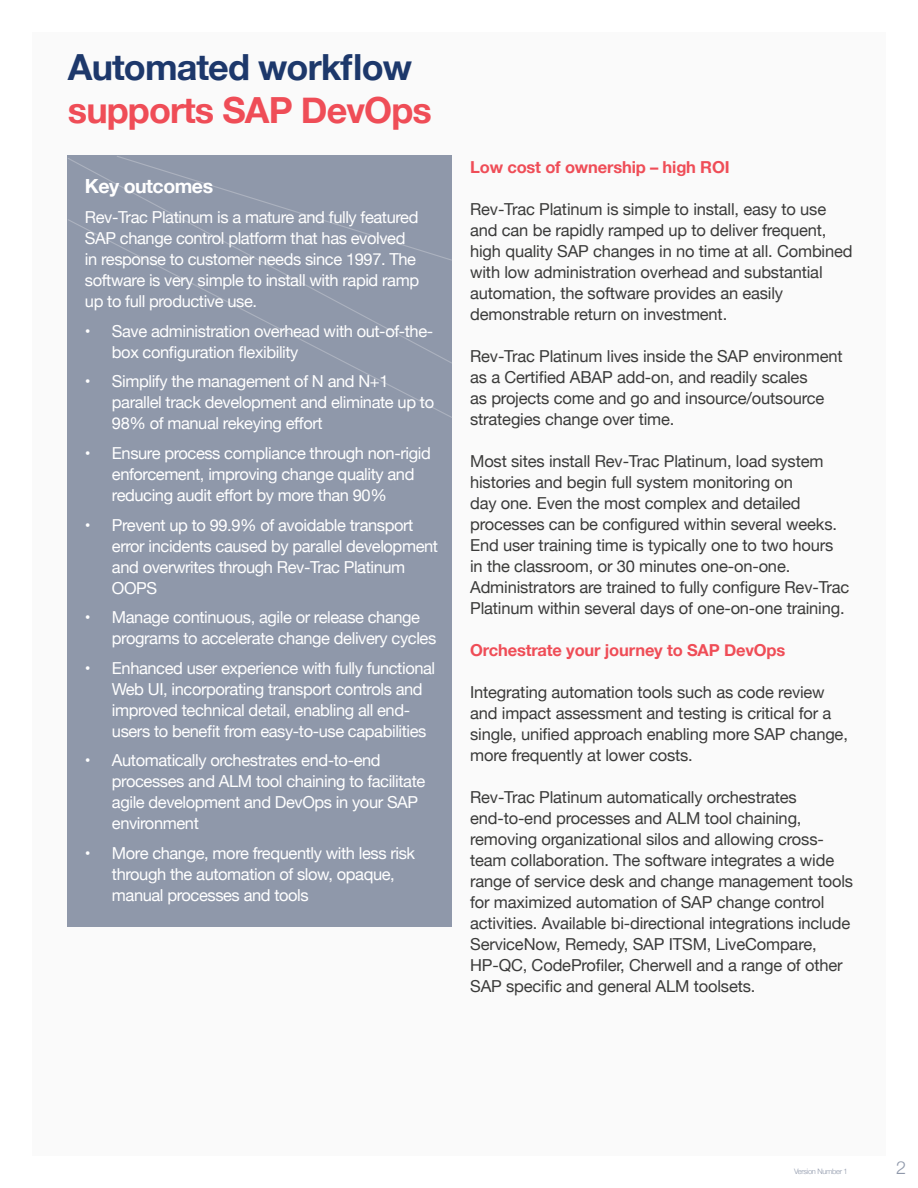
<style>
.page{position:relative;width:918px;height:1188px;background:#fff}
.page>*{position:absolute;margin:0;border:0;box-sizing:border-box;transform-origin:0 0}
.t1{font:700 36px/43.2px "Helvetica Neue";letter-spacing:-.025em;color:#1d386b}
.Pullout_white{font:700 19.5px "Helvetica Neue";letter-spacing:-.025em;color:#fff}
.t2{font:300 18px "Helvetica Neue";color:#8f98aa}
.Body_Copy_Bec{font:16.5px/21px "Helvetica Neue";letter-spacing:-.01em;color:#3b3b3a}
.Pullout_white-2{font:16.5px/21px "Helvetica Neue";letter-spacing:-.025em;color:#fff}
.Body_Copy_Bec-2{font:700 16.5px "Helvetica Neue";letter-spacing:-.01em;color:#ef4d57}
.t3{font:300 7.5px "Helvetica Neue";letter-spacing:-.04em;color:#8f98aa}
.s1{color:#ef4d57}
</style>
<div class="page">
<div style="left:32px;top:32px;width:854px;height:1124px;background:#fafafa"></div>
<div style="left:68px;top:156px;width:384px;height:771px;background:#8f98aa"></div>
<svg style="left:67px;top:157px;width:250px;height:61px"></svg>
<svg style="left:67px;top:218px;width:385px;height:201px"></svg>
<h3 class="t1" style="left:68px;top:47px;width:365px">Automated workflow <span class="s1">supports SAP DevOps</span></h3>
<p class="Pullout_white" style="left:85px;top:171px;width:130px">Key outcomes</p>
<p class="Pullout_white-2" style="left:85px;top:208px;width:336px">Rev-Trac Platinum is a mature and fully featured SAP change control platform that has evolved in response to customer needs since 1997. The software is very simple to install with rapid ramp up to full productive use.</p>
<p class="Pullout_white-2" style="left:112px;top:321px;width:323px;text-indent:-27px">• Save administration overhead with out-of-the&shy;box configuration flexibility</p>
<p class="Pullout_white-2" style="left:112px;top:372px;width:324px;text-indent:-27px">• Simplify the management of N and N+1 parallel track development and eliminate up to<br>98% of manual rekeying effort</p>
<p class="Pullout_white-2" style="left:112px;top:443px;width:320px;text-indent:-27px">• Ensure process compliance through non-rigid enforcement, improving change quality and reducing audit effort by more than 90%</p>
<p class="Pullout_white-2" style="left:112px;top:515px;width:328px;text-indent:-27px">• Prevent up to 99.9% of avoidable transport error incidents caused by parallel development and overwrites through Rev-Trac Platinum OOPS</p>
<p class="Pullout_white-2" style="left:112px;top:608px;width:326px;text-indent:-27px">• Manage continuous, agile or release change programs to accelerate change delivery cycles</p>
<p class="Pullout_white-2" style="left:112px;top:658px;width:325px;text-indent:-27px">• Enhanced user experience with fully functional Web UI, incorporating transport controls and improved technical detail, enabling all end&shy;users to benefit from easy-to-use capabilities</p>
<p class="Pullout_white-2" style="left:112px;top:751px;width:315px;text-indent:-27px">• Automatically orchestrates end-to-end processes and ALM tool chaining to facilitate agile development and DevOps in your SAP environment</p>
<p class="Pullout_white-2" style="left:112px;top:844px;width:305px;text-indent:-27px">• More change, more frequently with less risk through the automation of slow, opaque, manual processes and tools</p>
<p class="Body_Copy_Bec-2" style="left:470px;top:154px;width:261px">Low cost of ownership – high ROI</p>
<p class="Body_Copy_Bec" style="left:470px;top:199px;width:384px">Rev-Trac Platinum is simple to install, easy to use and can be rapidly ramped up to deliver frequent, high quality SAP changes in no time at all. Combined with low administration overhead and substantial automation, the software provides an easily demonstrable return on investment.</p>
<p class="Body_Copy_Bec" style="left:470px;top:346px;width:374px">Rev-Trac Platinum lives inside the SAP environment as a Certified ABAP add-on, and readily scales<br>as projects come and go and insource/outsource strategies change over time.</p>
<p class="Body_Copy_Bec" style="left:470px;top:451px;width:381px">Most sites install Rev-Trac Platinum, load system histories and begin full system monitoring on<br>day one. Even the most complex and detailed processes can be configured within several weeks.<br>End user training time is typically one to two hours in the classroom, or 30 minutes one-on-one.<br>Administrators are trained to fully configure Rev-Trac Platinum within several days of one-on-one training.</p>
<p class="Body_Copy_Bec-2" style="left:470px;top:637px;width:317px">Orchestrate your journey to SAP DevOps</p>
<p class="Body_Copy_Bec" style="left:470px;top:682px;width:379px">Integrating automation tools such as code review and impact assessment and testing is critical for a single, unified approach enabling more SAP change, more frequently at lower costs.</p>
<p class="Body_Copy_Bec" style="left:470px;top:787px;width:384px">Rev-Trac Platinum automatically orchestrates end-to-end processes and ALM tool chaining, removing organizational silos and allowing cross&shy;team collaboration. The software integrates a wide range of service desk and change management tools for maximized automation of SAP change control activities. Available bi-directional integrations include ServiceNow, Remedy, SAP ITSM, LiveCompare, HP-QC, CodeProfiler, Cherwell and a range of other SAP specific and general ALM toolsets.</p>
<p class="t3" style="left:794px;top:1166px;width:55px">Version Number 1</p>
<p class="t2" style="left:896px;top:1154px;width:12px">2</p>
</div>
